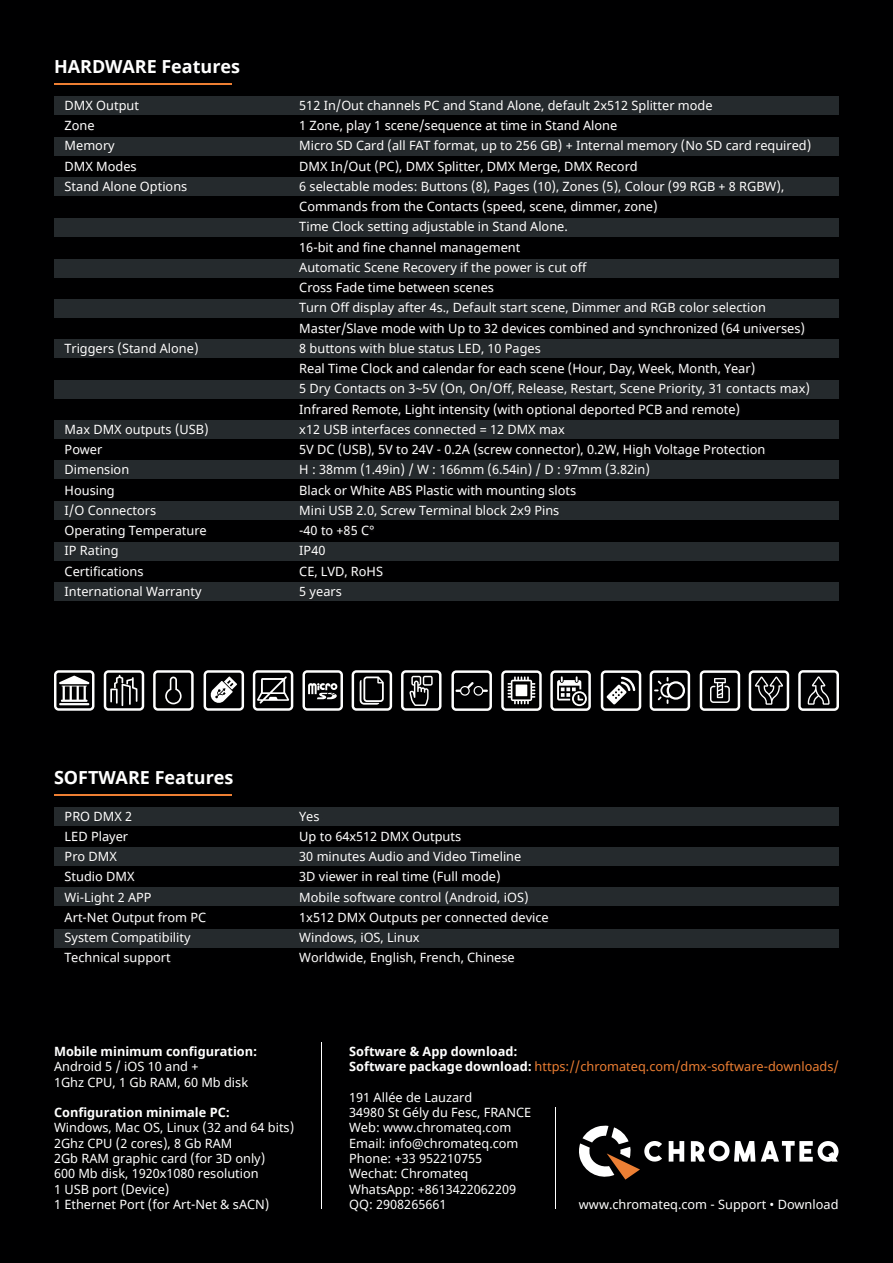
<style>
.page{position:relative;width:893px;height:1263px;background:#000001}
.page>*{position:absolute;margin:0;border:0;box-sizing:border-box;transform-origin:0 0}
.t1{font:700 18px "Noto Sans";color:#fff}
.t2{font:12.75px/15.3px "Noto Sans";color:#fff}
.t3{font:700 12.75px "Noto Sans";color:#fff}
.t4{font:12.75px "Noto Sans";color:#ee7f33}
.s1{font-weight:700;color:#fff}
</style>
<div class="page">
<div style="left:54px;top:96px;width:785px;height:18px;background:#252a2d"></div>
<div style="left:54px;top:137px;width:785px;height:18px;background:#252a2d"></div>
<div style="left:54px;top:178px;width:785px;height:18px;background:#252a2d"></div>
<div style="left:54px;top:219px;width:785px;height:18px;background:#252a2d"></div>
<div style="left:54px;top:260px;width:785px;height:18px;background:#252a2d"></div>
<div style="left:54px;top:300px;width:785px;height:18px;background:#252a2d"></div>
<div style="left:54px;top:340px;width:785px;height:18px;background:#252a2d"></div>
<div style="left:54px;top:380px;width:785px;height:19px;background:#252a2d"></div>
<div style="left:54px;top:420px;width:785px;height:19px;background:#252a2d"></div>
<div style="left:54px;top:461px;width:785px;height:18px;background:#252a2d"></div>
<div style="left:54px;top:502px;width:785px;height:18px;background:#252a2d"></div>
<div style="left:54px;top:543px;width:785px;height:18px;background:#252a2d"></div>
<div style="left:54px;top:582px;width:785px;height:19px;background:#252a2d"></div>
<div style="left:54px;top:807px;width:785px;height:18px;background:#252a2d"></div>
<div style="left:54px;top:847px;width:785px;height:18px;background:#252a2d"></div>
<div style="left:54px;top:888px;width:785px;height:18px;background:#252a2d"></div>
<div style="left:54px;top:929px;width:785px;height:18px;background:#252a2d"></div>
<hr style="left:54px;top:84px;width:177px;height:1px;background:#ee7f33">
<hr style="left:54px;top:795px;width:177px;height:1px;background:#ee7f33">
<div style="left:64px;top:101px;width:145px;height:499px;background:#231f20;opacity:.5"></div>
<div style="left:64px;top:811px;width:143px;height:156px;background:#231f20;opacity:.5"></div>
<div style="left:299px;top:812px;width:251px;height:155px;background:#231f20;opacity:.5"></div>
<div style="left:299px;top:99px;width:512px;height:501px;background:#231f20;opacity:.5"></div>
<svg style="left:669px;top:1141px;width:15px;height:20px"></svg>
<svg style="left:691px;top:1141px;width:64px;height:20px"></svg>
<svg style="left:761px;top:1141px;width:77px;height:21px"></svg>
<svg style="left:579px;top:1125px;width:83px;height:54px"></svg>
<hr style="left:322px;top:1042px;width:1px;height:167px;background:#fff">
<hr style="left:555px;top:1108px;width:1px;height:101px;background:#fff">
<svg style="left:54px;top:670px;width:40px;height:41px"></svg>
<svg style="left:204px;top:670px;width:40px;height:41px"></svg>
<svg style="left:601px;top:670px;width:40px;height:41px"></svg>
<svg style="left:401px;top:670px;width:40px;height:41px"></svg>
<svg style="left:302px;top:670px;width:41px;height:41px"></svg>
<svg style="left:650px;top:670px;width:40px;height:41px"></svg>
<svg style="left:352px;top:670px;width:40px;height:41px"></svg>
<svg style="left:253px;top:670px;width:40px;height:41px"></svg>
<svg style="left:550px;top:670px;width:41px;height:41px"></svg>
<svg style="left:749px;top:670px;width:40px;height:41px"></svg>
<svg style="left:798px;top:670px;width:41px;height:41px"></svg>
<svg style="left:451px;top:670px;width:41px;height:41px"></svg>
<svg style="left:153px;top:670px;width:41px;height:41px"></svg>
<svg style="left:104px;top:670px;width:40px;height:41px"></svg>
<svg style="left:501px;top:670px;width:41px;height:41px"></svg>
<div style="left:516px;top:685px;width:11px;height:10px;background:#fff"></div>
<svg style="left:700px;top:670px;width:40px;height:41px"></svg>
<p class="t1" style="left:54px;top:54px;width:188px">HARDWARE Features</p>
<p class="t2" style="left:65px;top:98px;width:76px">DMX Output</p>
<p class="t2" style="left:65px;top:118px;width:32px">Zone</p>
<p class="t2" style="left:65px;top:138px;width:52px">Memory</p>
<p class="t2" style="left:65px;top:159px;width:74px">DMX Modes</p>
<p class="t2" style="left:65px;top:179px;width:124px">Stand Alone Options</p>
<p class="t2" style="left:65px;top:341px;width:135px">Triggers (Stand Alone)</p>
<p class="t2" style="left:65px;top:422px;width:146px">Max DMX outputs (USB)</p>
<p class="t2" style="left:65px;top:442px;width:39px">Power</p>
<p class="t2" style="left:65px;top:462px;width:66px">Dimension</p>
<p class="t2" style="left:65px;top:483px;width:52px">Housing</p>
<p class="t2" style="left:65px;top:503px;width:93px">I/O Connectors</p>
<p class="t2" style="left:65px;top:523px;width:144px">Operating Temperature</p>
<p class="t2" style="left:65px;top:543px;width:56px">IP Rating</p>
<p class="t2" style="left:65px;top:564px;width:80px">Certifications</p>
<p class="t2" style="left:65px;top:584px;width:138px">International Warranty</p>
<p class="t2" style="left:299px;top:98px;width:415px">512 In/Out channels PC and Stand Alone, default 2x512 Splitter mode</p>
<p class="t2" style="left:299px;top:118px;width:319px">1 Zone, play 1 scene/sequence at time in Stand Alone</p>
<p class="t2" style="left:299px;top:138px;width:513px">Micro SD Card (all FAT format, up to 256 GB) + Internal memory (No SD card required)</p>
<p class="t2" style="left:299px;top:159px;width:340px">DMX In/Out (PC), DMX Splitter, DMX Merge, DMX Record</p>
<p class="t2" style="left:299px;top:179px;width:486px">6 selectable modes: Buttons (8), Pages (10), Zones (5), Colour (99 RGB + 8 RGBW),</p>
<p class="t2" style="left:299px;top:199px;width:360px">Commands from the Contacts (speed, scene, dimmer, zone)</p>
<p class="t2" style="left:299px;top:219px;width:270px">Time Clock setting adjustable in Stand Alone.</p>
<p class="t2" style="left:299px;top:240px;width:223px">16-bit and fine channel management</p>
<p class="t2" style="left:299px;top:260px;width:289px">Automatic Scene Recovery if the power is cut off</p>
<p class="t2" style="left:299px;top:280px;width:196px">Cross Fade time between scenes</p>
<p class="t2" style="left:299px;top:300px;width:468px">Turn Off display after 4s., Default start scene, Dimmer and RGB color selection</p>
<p class="t2" style="left:299px;top:321px;width:507px">Master/Slave mode with Up to 32 devices combined and synchronized (64 universes)</p>
<p class="t2" style="left:299px;top:341px;width:243px">8 buttons with blue status LED, 10 Pages</p>
<p class="t2" style="left:299px;top:361px;width:457px">Real Time Clock and calendar for each scene (Hour, Day, Week, Month, Year)</p>
<p class="t2" style="left:299px;top:381px;width:512px">5 Dry Contacts on 3~5V (On, On/Off, Release, Restart, Scene Priority, 31 contacts max)</p>
<p class="t2" style="left:299px;top:402px;width:442px">Infrared Remote, Light intensity (with optional deported PCB and remote)</p>
<p class="t2" style="left:299px;top:422px;width:267px">x12 USB interfaces connected = 12 DMX max</p>
<p class="t2" style="left:299px;top:442px;width:467px">5V DC (USB), 5V to 24V - 0.2A (screw connector), 0.2W, High Voltage Protection</p>
<p class="t2" style="left:299px;top:462px;width:352px">H : 38mm (1.49in) / W : 166mm (6.54in) / D : 97mm (3.82in)</p>
<p class="t2" style="left:299px;top:483px;width:278px">Black or White ABS Plastic with mounting slots</p>
<p class="t2" style="left:299px;top:503px;width:262px">Mini USB 2.0, Screw Terminal block 2x9 Pins</p>
<p class="t2" style="left:299px;top:523px;width:77px">-40 to +85 C°</p>
<p class="t2" style="left:299px;top:543px;width:28px">IP40</p>
<p class="t2" style="left:299px;top:564px;width:85px">CE, LVD, RoHS</p>
<p class="t2" style="left:299px;top:584px;width:44px">5 years</p>
<p class="t1" style="left:54px;top:765px;width:181px">SOFTWARE Features</p>
<p class="t2" style="left:65px;top:806px;width:69px;line-height:20.2px">PRO DMX 2<br>LED Player</p>
<p class="t2" style="left:65px;top:849px;width:54px">Pro DMX</p>
<p class="t2" style="left:65px;top:870px;width:71px">Studio DMX</p>
<p class="t2" style="left:65px;top:890px;width:89px">Wi-Light 2 APP</p>
<p class="t2" style="left:65px;top:910px;width:143px">Art-Net Output from PC</p>
<p class="t2" style="left:65px;top:930px;width:128px">System Compatibility</p>
<p class="t2" style="left:65px;top:951px;width:108px">Technical support</p>
<p class="t2" style="left:299px;top:806px;width:163px;line-height:20.2px">Yes<br>Up to 64x512 DMX Outputs</p>
<p class="t2" style="left:299px;top:849px;width:224px">30 minutes Audio and Video Timeline</p>
<p class="t2" style="left:299px;top:870px;width:203px">3D viewer in real time (Full mode)</p>
<p class="t2" style="left:299px;top:890px;width:231px">Mobile software control (Android, iOS)</p>
<p class="t2" style="left:299px;top:910px;width:251px">1x512 DMX Outputs per connected device</p>
<p class="t2" style="left:299px;top:930px;width:122px">Windows, iOS, Linux</p>
<p class="t2" style="left:299px;top:951px;width:217px">Worldwide, English, French, Chinese</p>
<p class="t3" style="left:54px;top:1042px;width:205px">Mobile minimum configuration:</p>
<p class="t2" style="left:54px;top:1059px;width:146px">Android 5 / iOS 10 and +</p>
<p class="t2" style="left:54px;top:1075px;width:196px">1Ghz CPU, 1 Gb RAM, 60 Mb disk</p>
<p class="t3" style="left:54px;top:1103px;width:177px">Configuration minimale PC:</p>
<p class="t2" style="left:54px;top:1121px;width:242px">Windows, Mac OS, Linux (32 and 64 bits)<br>2Ghz CPU (2 cores), 8 Gb RAM<br>2Gb RAM graphic card (for 3D only)<br>600 Mb disk, 1920x1080 resolution</p>
<p class="t2" style="left:54px;top:1182px;width:117px">1 USB port (Device)</p>
<p class="t2" style="left:54px;top:1197px;width:217px">1 Ethernet Port (for Art-Net &amp; sACN)</p>
<p class="t3" style="left:349px;top:1042px;width:170px">Software &amp; App download:</p>
<p class="t4" style="left:349px;top:1058px;width:491px"><span class="s1">Software package download:</span> https://chromateq.com/dmx-software-downloads/</p>
<p class="t2" style="left:349px;top:1090px;width:124px">191 Allée de Lauzard</p>
<p class="t2" style="left:349px;top:1105px;width:184px">34980 St Gély du Fesc, FRANCE</p>
<p class="t2" style="left:349px;top:1121px;width:164px">Web: www.chromateq.com</p>
<p class="t2" style="left:349px;top:1136px;width:171px">Email: info@chromateq.com</p>
<p class="t2" style="left:349px;top:1151px;width:135px">Phone: +33 952210755</p>
<p class="t2" style="left:349px;top:1166px;width:121px">Wechat: Chromateq</p>
<p class="t2" style="left:349px;top:1182px;width:168px">WhatsApp: +8613422062209</p>
<p class="t2" style="left:349px;top:1197px;width:99px">QQ: 2908265661</p>
<p class="t2" style="left:579px;top:1197px;width:261px">www.chromateq.com - Support • Download</p>
</div>
